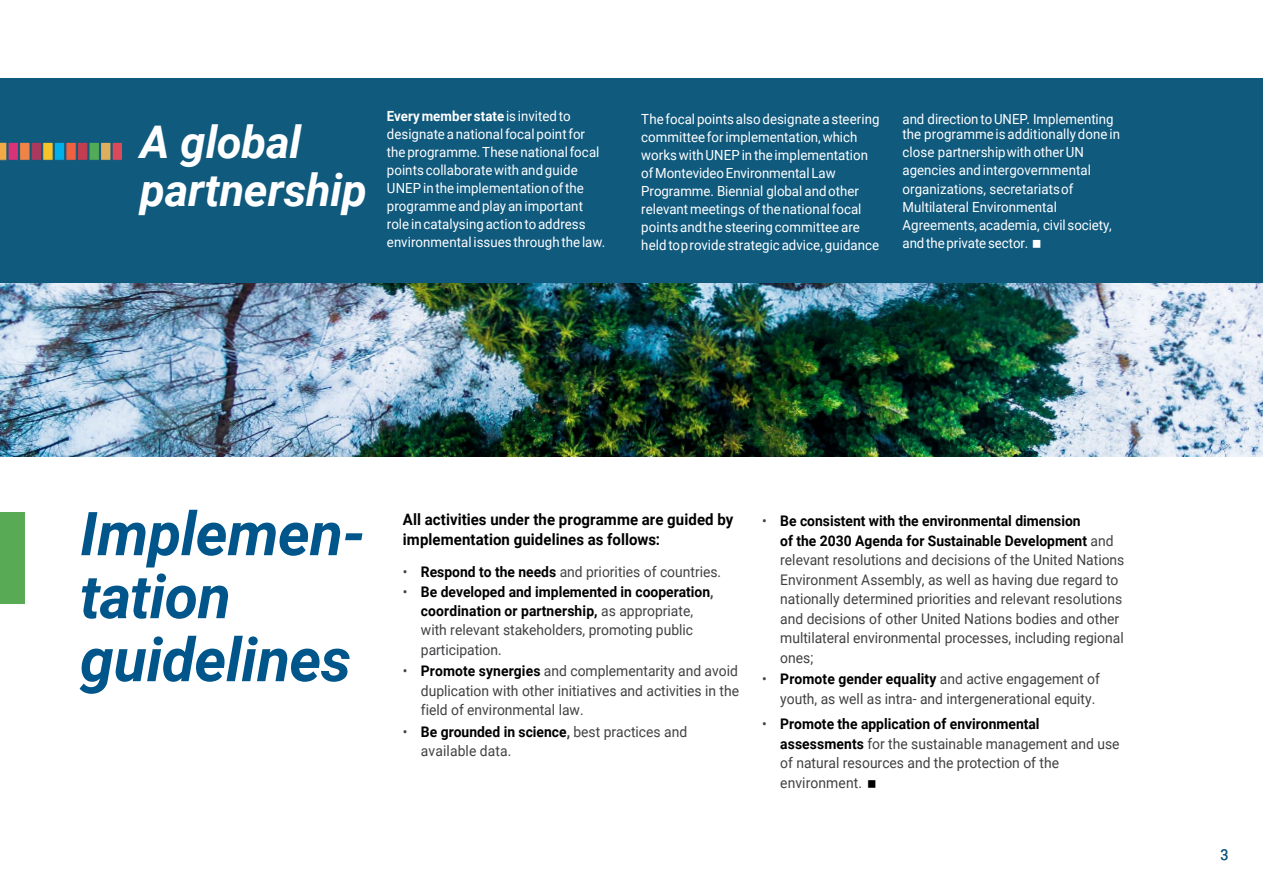
<style>
.page{position:relative;width:1263px;height:893px;background:#fff}
.page>*{position:absolute;margin:0;border:0;box-sizing:border-box;transform-origin:0 0}
.t1{font:italic 700 60.6px/63px "Roboto";letter-spacing:-.01em;color:#00558a}
.t2{font:italic 700 45px/48.8px "Roboto";letter-spacing:-.005em;color:#fff}
.t3{font:700 15.75px/20px "Roboto";letter-spacing:.005em;color:#000;scale:.95 1}
.t4{font:15px "Roboto";color:#105a7e;scale:.95 1}
.t5{font:14.55px/19.5px "Roboto";color:#414042;scale:.95 1}
.t6{font:13.95px/18px "Roboto";color:#fff;scale:.95 1}
.s1{font-weight:700}
.s2{font-weight:700;color:#000}
</style>
<div class="page">
<img style="left:0;top:283px;width:1263px;height:174px">
<div style="left:0;top:79px;width:1263px;height:204px;background:#105a7e"></div>
<div style="left:0;top:513px;width:25px;height:91px;background:#58ab54"></div>
<div style="left:100px;top:142px;width:11px;height:19px;background:#ddae5b;border:1px solid #105a7e"></div>
<div style="left:31px;top:142px;width:11px;height:19px;background:#aa3a5d;border:1px solid #105a7e"></div>
<div style="left:65px;top:142px;width:12px;height:19px;background:#ee6141;border:1px solid #105a7e"></div>
<div style="left:77px;top:142px;width:11px;height:19px;background:#c23d4f;border:1px solid #105a7e"></div>
<div style="left:8px;top:142px;width:11px;height:19px;background:#d83377;border:1px solid #105a7e"></div>
<div style="left:42px;top:142px;width:12px;height:19px;background:#f7c329;border:1px solid #105a7e"></div>
<svg style="left:0;top:142px;width:7px;height:19px"></svg>
<div style="left:54px;top:142px;width:11px;height:19px;background:#00b1e9;border:1px solid #105a7e"></div>
<div style="left:19px;top:142px;width:11px;height:19px;background:#ef8446;border:1px solid #105a7e"></div>
<div style="left:89px;top:142px;width:11px;height:19px;background:#53aa57;border:1px solid #105a7e"></div>
<div style="left:112px;top:142px;width:11px;height:19px;background:#dc4a5a;border:1px solid #105a7e"></div>
<h2 class="t2" style="left:140px;top:115px;width:228px">A global partnership</h2>
<p class="t6" style="left:387px;top:107px;width:231px"><span class="s1">Every member state</span> is invited to designate a national focal point for the programme. These national focal points collaborate with and guide UNEP in the implementation of the programme and play an important role in catalysing action to address environmental issues through the law.</p>
<p class="t6" style="left:641px;top:109px;width:252px">The focalpoints alsodesignate a steering committee forimplementation,which workswithUNEPinthe implementation of Montevideo Environmental Law Programme. Biennial global and other relevant meetings ofthenationalfocal points and the steeringcommittee are heldto provide strategic advice,guidance</p>
<p class="t6" style="left:902px;top:110px;width:230px;line-height:15.5px">and direction to UNEP. Implementing the programme is additionallydone in</p>
<p class="t6" style="left:902px;top:143px;width:222px">close partnership with other UN agencies andintergovernmental organizations, secretariats of<br>Multilateral Environmental<br>Agreements, academia, civil society, and the private sector.</p>
<h1 class="t1" style="left:80px;top:500px;width:287px">Implemen&shy;tation guidelines</h1>
<p class="t5" style="left:780px;top:511px;width:364px;text-indent:-18px">• <span class="s2">Be consistent with the environmental dimension<br>of the 2030 Agenda for Sustainable Development</span> and relevant resolutions and decisions of the United Nations Environment Assembly, as well as having due regard to nationally determined priorities and relevant resolutions and decisions of other United Nations bodies and other multilateral environmental processes, including regional ones;</p>
<p class="t3" style="left:403px;top:508px;width:349px">All activities under the programme are guided by implementation guidelines as follows:</p>
<p class="t5" style="left:403px;top:561px;width:337px">• <span class="s2">Respond to the needs</span> and priorities of countries.</p>
<p class="t5" style="left:421px;top:581px;width:310px;text-indent:-18px">• <span class="s2">Be developed and implemented in cooperation</span><span class="s1">, </span><span class="s2">coordination or partnership,</span> as appropriate, with relevant stakeholders, promoting public participation.</p>
<p class="t5" style="left:421px;top:661px;width:336px;text-align:justify;text-indent:-18px">• <span class="s2">Promote synergies</span> and complementarity and avoid duplication with other initiatives and activities in the field of environmental law.</p>
<p class="t5" style="left:421px;top:721px;width:282px;text-indent:-18px">• <span class="s2">Be grounded in science</span><span class="s1">,</span> best practices and available data.</p>
<p class="t5" style="left:780px;top:669px;width:338px;text-indent:-18px">• <span class="s2">Promote gender equality</span> and active engagement of youth, as well as intra- and intergenerational equity.</p>
<p class="t5" style="left:780px;top:714px;width:359px;text-indent:-18px">• <span class="s2">Promote the application of environmental assessments</span> for the sustainable management and use of natural resources and the protection of the environment.</p>
<p class="t4" style="left:1220px;top:844px;width:10px">3</p>
</div>
